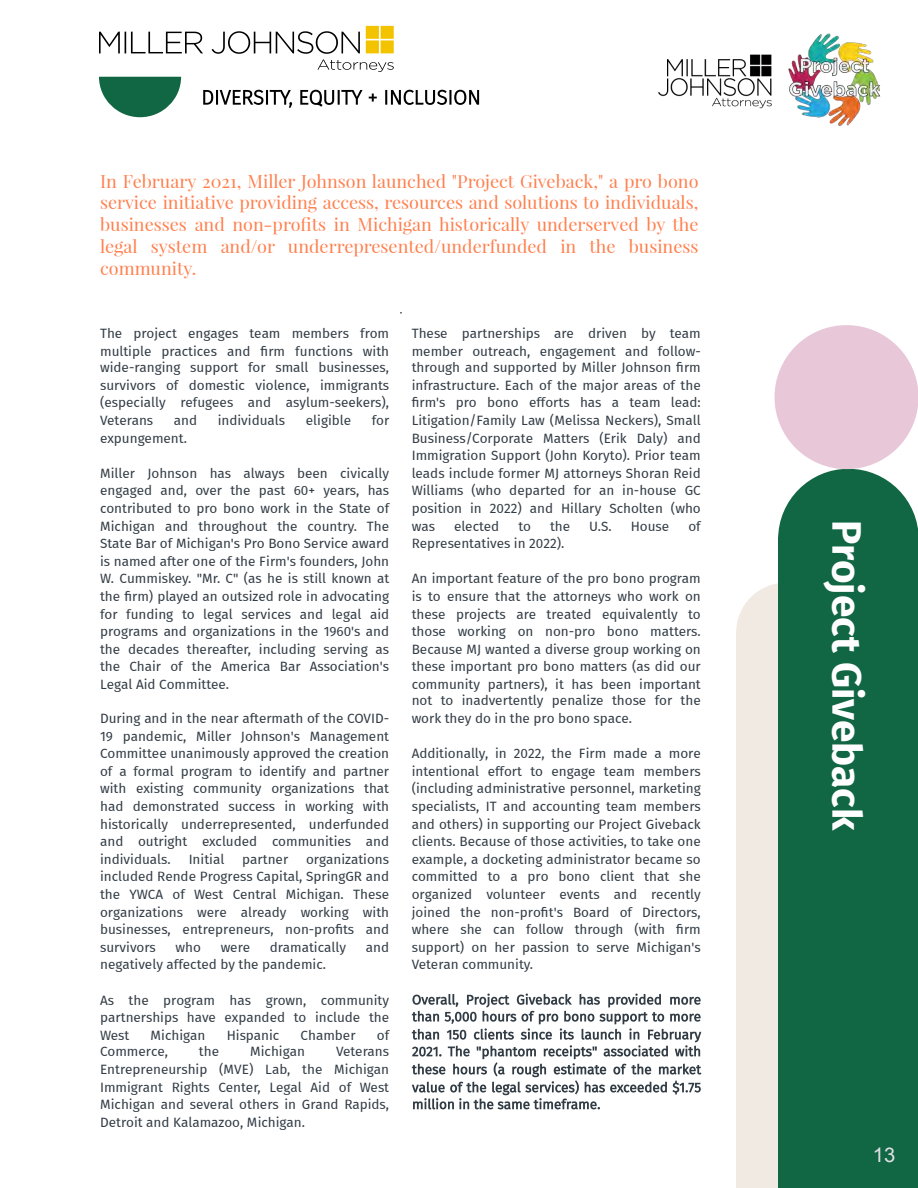
<style>
.page{position:relative;width:918px;height:1188px;background:#fff}
.page>*{position:absolute;margin:0;border:0;box-sizing:border-box;transform-origin:0 0}
.t1{font:700 40.5px "Fira Sans";color:#fff}
.t2{font:20.25px "Arial";color:#dfe0e5}
.t3{font:18px/21.6px "Playfair Display";color:#ff7f4d;text-align:justify}
.t4{font:13.5px/17.5px "Fira Sans";color:#323c45;text-align:justify}
</style>
<div class="page">
<div style="left:736px;top:634px;width:99px;height:554px;background:#f0eae2"></div>
<div style="left:736px;top:631px;width:99px;height:5px;background:#f0eae2"></div>
<svg style="left:736px;top:583px;width:42px;height:48px"></svg>
<div style="left:778px;top:542px;width:140px;height:646px;background:#164"></div>
<div style="left:778px;top:538px;width:140px;height:6px;background:#164"></div>
<svg style="left:775px;top:325px;width:143px;height:213px"></svg>
<svg style="left:203px;top:90px;width:276px;height:18px"></svg>
<svg style="left:99px;top:77px;width:82px;height:40px"></svg>
<svg style="left:99px;top:32px;width:104px;height:21px"></svg>
<svg style="left:212px;top:31px;width:148px;height:23px"></svg>
<svg style="left:366px;top:26px;width:28px;height:27px"></svg>
<svg style="left:317px;top:60px;width:77px;height:12px"></svg>
<svg style="left:412px;top:994px;width:289px;height:115px"></svg>
<img style="left:659px;top:33px;width:222px;height:93px">
<p class="t3" style="left:100px;top:170px;width:600px">In February 2021, Miller Johnson launched "Project Giveback," a pro bono service initiative providing access, resources and solutions to individuals, businesses and non-profits in Michigan historically underserved by the legal system and/or underrepresented/underfunded in the business community.</p>
<p class="t4" style="left:100px;top:324px;width:291px">The project engages team members from multiple practices and fi rm functions with wide-ranging support for small businesses, survivors of domestic violence, immigrants (especially refugees and asylum-seekers), Veterans</p>
<p class="t4" style="left:174px;top:412px;width:25px">and</p>
<p class="t4" style="left:218px;top:412px;width:69px">individuals</p>
<p class="t4" style="left:306px;top:412px;width:47px">eligible</p>
<p class="t4" style="left:372px;top:412px;width:19px">for</p>
<p class="t4" style="left:100px;top:430px;width:88px">expungement.</p>
<p class="t4" style="left:100px;top:464px;width:291px">Miller Johnson has always been civically engaged and, over the past 60+ years, has contributed to pro bono work in the State of Michigan and throughout the country. The State Bar of Michigan's Pro Bono Service award is named after one of the Firm's founders, John W. Cummiskey. "Mr. C" (as he is still known at the fi rm) played an outsized role in advocating for funding to legal services and legal aid programs and organizations in the 1960's and the decades thereafter, including serving as the Chair of the America Bar Association's Legal Aid Committee.</p>
<p class="t4" style="left:100px;top:710px;width:291px">During and in the near aftermath of the COVID-19 pandemic, Miller Johnson's Management Committee unanimously approved the creation of a formal program to identify and partner with existing community organizations that had demonstrated success in working with historically underrepresented, underfunded and outright excluded communities and individuals.</p>
<p class="t4" style="left:100px;top:850px;width:291px;text-indent:206px">organizations included Rende Progress Capital, SpringGR and the YWCA of West Central Michigan. These organizations were already working with businesses, entrepreneurs, non-profits and survivors</p>
<p class="t4" style="left:189px;top:850px;width:37px">Initial</p>
<p class="t4" style="left:242px;top:850px;width:48px">partner</p>
<p class="t4" style="left:176px;top:938px;width:27px">who</p>
<p class="t4" style="left:221px;top:938px;width:31px">were</p>
<p class="t4" style="left:270px;top:938px;width:78px">dramatically</p>
<p class="t4" style="left:366px;top:938px;width:25px">and</p>
<p class="t4" style="left:100px;top:955px;width:227px">negatively affected by the pandemic.</p>
<p class="t4" style="left:100px;top:991px;width:291px">As the program has grown, community partnerships have expanded to include the West</p>
<p class="t4" style="left:151px;top:1026px;width:56px">Michigan</p>
<p class="t4" style="left:227px;top:1026px;width:54px">Hispanic</p>
<p class="t4" style="left:301px;top:1026px;width:56px">Chamber</p>
<p class="t4" style="left:377px;top:1026px;width:14px">of</p>
<p class="t4" style="left:100px;top:1043px;width:69px">Commerce,</p>
<p class="t4" style="left:199px;top:1043px;width:22px">the</p>
<p class="t4" style="left:250px;top:1043px;width:56px">Michigan</p>
<p class="t4" style="left:100px;top:1043px;width:291px;text-indent:236px">Veterans Entrepreneurship (MVE) Lab, the Michigan Immigrant Rights Center, Legal Aid of West Michigan and several others in Grand Rapids, Detroit and Kalamazoo, Michigan.</p>
<p class="t4" style="left:412px;top:324px;width:291px">These partnerships are driven by team member outreach, engagement and follow&shy;through and supported by Miller Johnson fi rm infrastructure. Each of the major areas of the fi rm's pro bono efforts has a team lead:<br>Litigation/Family Law (Melissa Neckers), Small Business/Corporate Matters (Erik Daly) and Immigration Support (John Koryto). Prior team leads include former MJ attorneys Shoran Reid Williams (who departed for an in-house GC position in 2022) and Hillary Scholten (who was</p>
<p class="t4" style="left:454px;top:517px;width:47px">elected</p>
<p class="t4" style="left:518px;top:517px;width:14px">to</p>
<p class="t4" style="left:550px;top:517px;width:22px">the</p>
<p class="t4" style="left:589px;top:517px;width:24px">U.S.</p>
<p class="t4" style="left:631px;top:517px;width:40px">House</p>
<p class="t4" style="left:688px;top:517px;width:14px">of</p>
<p class="t4" style="left:412px;top:534px;width:154px">Representatives in 2022).</p>
<p class="t4" style="left:412px;top:569px;width:291px">An important feature of the pro bono program is to ensure that the attorneys who work on these projects are treated equivalently to those working on non-pro bono matters.<br>Because MJ wanted a diverse group working on these important pro bono matters (as did our community partners), it has been important not to inadvertently penalize those for the work they do in the pro bono space.</p>
<p class="t4" style="left:412px;top:745px;width:291px">Additionally, in 2022, the Firm made a more intentional effort to engage team members (including administrative personnel, marketing specialists, IT and accounting team members and others) in supporting our Project Giveback clients. Because of those activities, to take one example, a docketing administrator became so committed to a pro bono client that she organized volunteer events and recently joined the non-profit's Board of Directors, where she can follow through (with fi rm support) on her passion to serve Michigan's Veteran community.</p>
<h1 class="t1" style="left:881px;top:520px;width:312px;rotate:90deg">Project Giveback</h1>
<h2 class="t2" style="left:873px;top:1144px;width:24px">13</h2>
</div>
